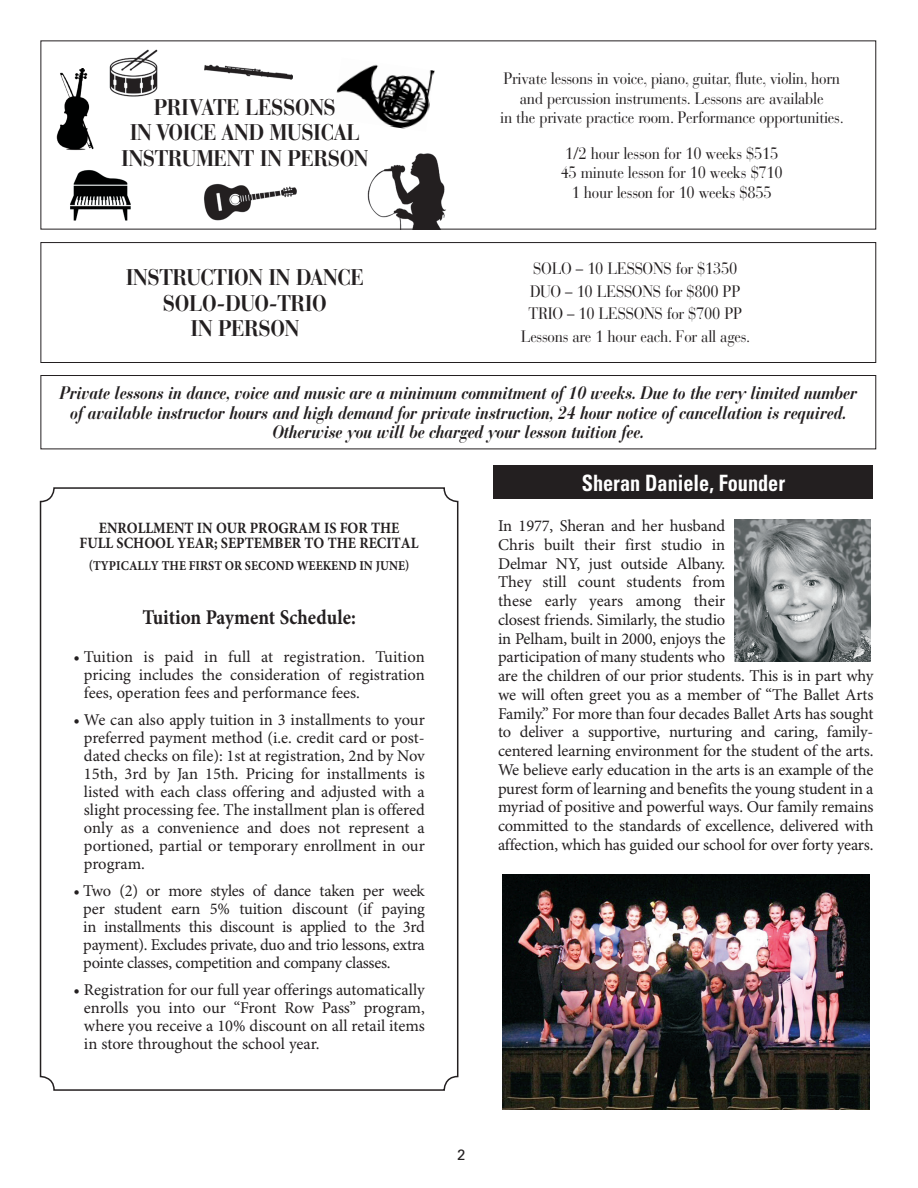
<style>
.page{position:relative;width:918px;height:1188px;background:#fff}
.page>*{position:absolute;margin:0;border:0;box-sizing:border-box;transform-origin:0 0}
.t1{font:700 22.5px/25.5px "Bauer Bodoni Std";letter-spacing:-.02em;color:#231f20;text-align:center;scale:.9 1}
.t2{font:700 condensed 22.5px "Univers LT Std";color:#fff;scale:.9 1}
.t3{font:700 21px "Minion Pro";color:#231f20;scale:.9 1}
.t4{font:italic 700 18px/19.5px "Bauer Bodoni Std";letter-spacing:-.02em;color:#231f20;text-align:center;scale:.9 1}
.t5{font:16.5px/18px "Minion Pro";letter-spacing:-.01em;color:#231f20;text-align:justify}
.t6{font:16.5px/19.5px "Bauer Bodoni Std";letter-spacing:-.02em;color:#231f20;text-align:center;scale:.9 1}
.t7{font:700 15.75px/15.8px "Minion Pro";color:#231f20;text-align:center;scale:.9 1}
.t8{font:15px "Univers LT Std";color:#231f20}
.t9{font:700 13.5px "Minion Pro";color:#231f20;scale:.9 1}
</style>
<div class="page">
<div style="left:494px;top:466px;width:379px;height:33px;background:#231f20"></div>
<img style="left:734px;top:520px;width:137px;height:142px">
<img style="left:56px;top:68px;width:38px;height:83px">
<img style="left:109px;top:49px;width:49px;height:48px">
<img style="left:205px;top:64px;width:88px;height:16px">
<img style="left:336px;top:64px;width:98px;height:65px">
<img style="left:204px;top:183px;width:93px;height:38px">
<img style="left:70px;top:170px;width:61px;height:51px">
<img style="left:367px;top:153px;width:79px;height:75px">
<img style="left:503px;top:875px;width:366px;height:235px">
<div style="left:40px;top:242px;width:836px;height:121px;border:1px solid #231f20"></div>
<div style="left:40px;top:375px;width:836px;height:74px;border:1px solid #231f20"></div>
<div style="left:40px;top:487px;width:418px;height:604px;border:2px solid #231f20;border-radius:14px"></div>
<h1 class="t1" style="left:121px;top:94px;width:276px">PRIVATE LESSONS<br>IN VOICE AND MUSICAL<br>INSTRUMENT IN PERSON</h1>
<h1 class="t1" style="left:126px;top:265px;width:266px">INSTRUCTION IN DANCE<br>SOLO-DUO-TRIO<br>IN PERSON</h1>
<p class="t6" style="left:500px;top:69px;width:383px">Private lessons in voice, piano, guitar, flute, violin, horn and percussion instruments. Lessons are available<br>in the private practice room. Performance opportunities.</p>
<p class="t6" style="left:561px;top:144px;width:248px">1/2 hour lesson for 10 weeks $515<br>45 minute lesson for 10 weeks $710<br>1 hour lesson for 10 weeks $855</p>
<p class="t6" style="left:521px;top:258px;width:257px;line-height:22.5px">SOLO – 10 LESSONS for $1350<br>DUO – 10 LESSONS for $800 PP<br>TRIO – 10 LESSONS for $700 PP<br>Lessons are 1 hour each. For all ages.</p>
<p class="t4" style="left:59px;top:383px;width:888px">Private lessons in dance, voice and music are a minimum commitment of 10 weeks. Due to the very limited number of available instructor hours and high demand for private instruction, 24 hour notice of cancellation is required.<br>Otherwise you will be charged your lesson tuition fee.</p>
<p class="t7" style="left:79px;top:520px;width:379px">ENROLLMENT IN OUR PROGRAM IS FOR THE<br>FULL SCHOOL YEAR; SEPTEMBER TO THE RECITAL</p>
<p class="t9" style="left:89px;top:558px;width:358px">(TYPICALLY THE FIRST OR SECOND WEEKEND IN JUNE)</p>
<p class="t3" style="left:142px;top:605px;width:239px">Tuition Payment Schedule:</p>
<p class="t5" style="left:84px;top:649px;width:342px;text-indent:-11px">• Tuition is paid in full at registration. Tuition pricing includes the consideration of registration fees, operation fees and performance fees.</p>
<p class="t5" style="left:84px;top:712px;width:342px;text-indent:-11px">• We can also apply tuition in 3 installments to your preferred payment method (i.e. credit card or post&shy;dated checks on file): 1st at registration, 2nd by Nov 15th, 3rd by Jan 15th. Pricing for installments is listed with each class offering and adjusted with a slight processing fee. The installment plan is offered only as a convenience and does not represent a portioned, partial or temporary enrollment in our program.</p>
<p class="t5" style="left:83px;top:883px;width:343px;text-indent:-10px">• Two (2) or more styles of dance taken per week per student earn 5% tuition discount (if paying in installments this discount is applied to the 3rd payment). Excludes private, duo and trio lessons, extra pointe classes, competition and company classes.</p>
<p class="t5" style="left:84px;top:982px;width:342px;text-indent:-11px">• Registration for our full year offerings automatically enrolls you into our “Front Row Pass” program, where you receive a 10% discount on all retail items in store throughout the school year.</p>
<h1 class="t2" style="left:582px;top:469px;width:227px">Sheran Daniele, Founder</h1>
<p class="t5" style="left:498px;top:517px;width:377px;line-height:18.8px;text-align:left">In 1977, Sheran and her husband<br>Chris built their first studio in<br>Delmar NY, just outside Albany.<br>They still count students from<br>these early years among their<br>closest friends. Similarly, the studio<br>in Pelham, built in 2000, enjoys the<br>participation of many students who<br>are the children of our prior students. This is in part why we will often greet you as a member of “The Ballet Arts Family.” For more than four decades Ballet Arts has sought to deliver a supportive, nurturing and caring, family&shy;centered learning environment for the student of the arts.<br>We believe early education in the arts is an example of the purest form of learning and benefits the young student in a myriad of positive and powerful ways. Our family remains committed to the standards of excellence, delivered with affection, which has guided our school for over forty years.</p>
<p class="t8" style="left:457px;top:1146px;width:10px">2</p>
</div>
